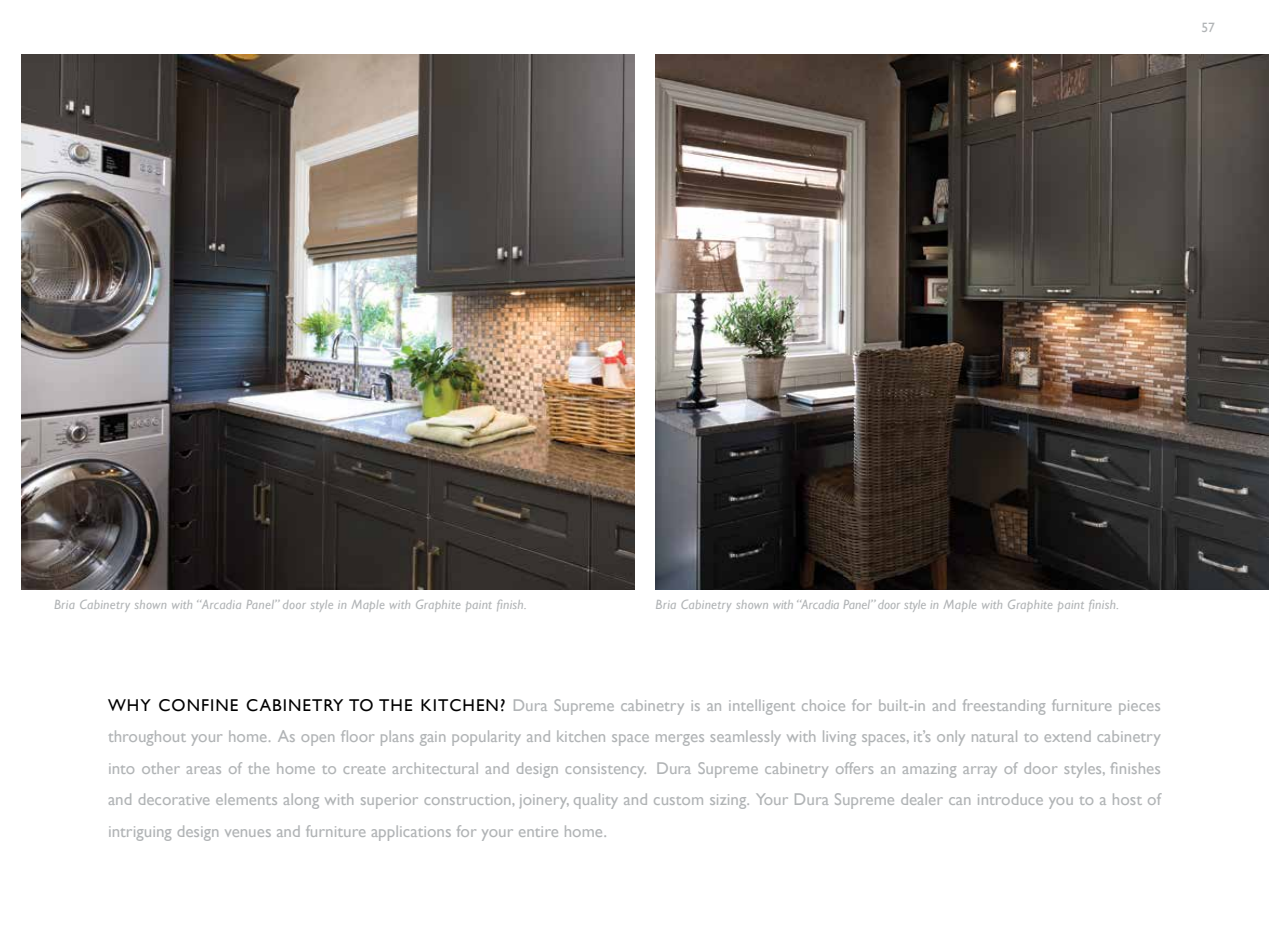
<style>
.page{position:relative;width:1269px;height:945px;background:#fff}
.page>*{position:absolute;margin:0;border:0;box-sizing:border-box;transform-origin:0 0}
.t1{font:17.1px/31.5px "Gill Sans";color:#b1b4b6;text-align:justify}
.t2{font:italic 13.5px "Gill Sans";letter-spacing:.02em;color:#b1b4b6}
.t3{font:13.5px "Gill Sans";color:#b1b4b6}
.s1{color:#000}
</style>
<div class="page">
<img style="left:21px;top:54px;width:613px;height:536px">
<img style="left:656px;top:54px;width:613px;height:536px">
<p class="t3" style="left:1202px;top:19px;width:15px">57</p>
<p class="t2" style="left:54px;top:597px;width:474px">Bria Cabinetry shown with “Arcadia Panel” door style in Maple with Graphite paint finish.</p>
<p class="t2" style="left:655px;top:597px;width:465px">Bria Cabinetry shown with “Arcadia Panel” door style in Maple with Graphite paint finish.</p>
<p class="t1" style="left:108px;top:689px;width:1055px"><span class="s1">WHY CONFINE CABINETRY TO THE KITCHEN?</span> Dura Supreme cabinetry is an intelligent choice for built-in and freestanding furniture pieces throughout your home. As open floor plans gain popularity and kitchen space merges seamlessly with living spaces, it’s only natural to extend cabinetry into other areas of the home to create architectural and design consistency. Dura Supreme cabinetry offers an amazing array of door styles, finishes and decorative elements along with superior construction, joinery, quality and custom sizing. Your Dura Supreme dealer can introduce you to a host of intriguing design venues and furniture applications for your entire home.</p>
</div>
